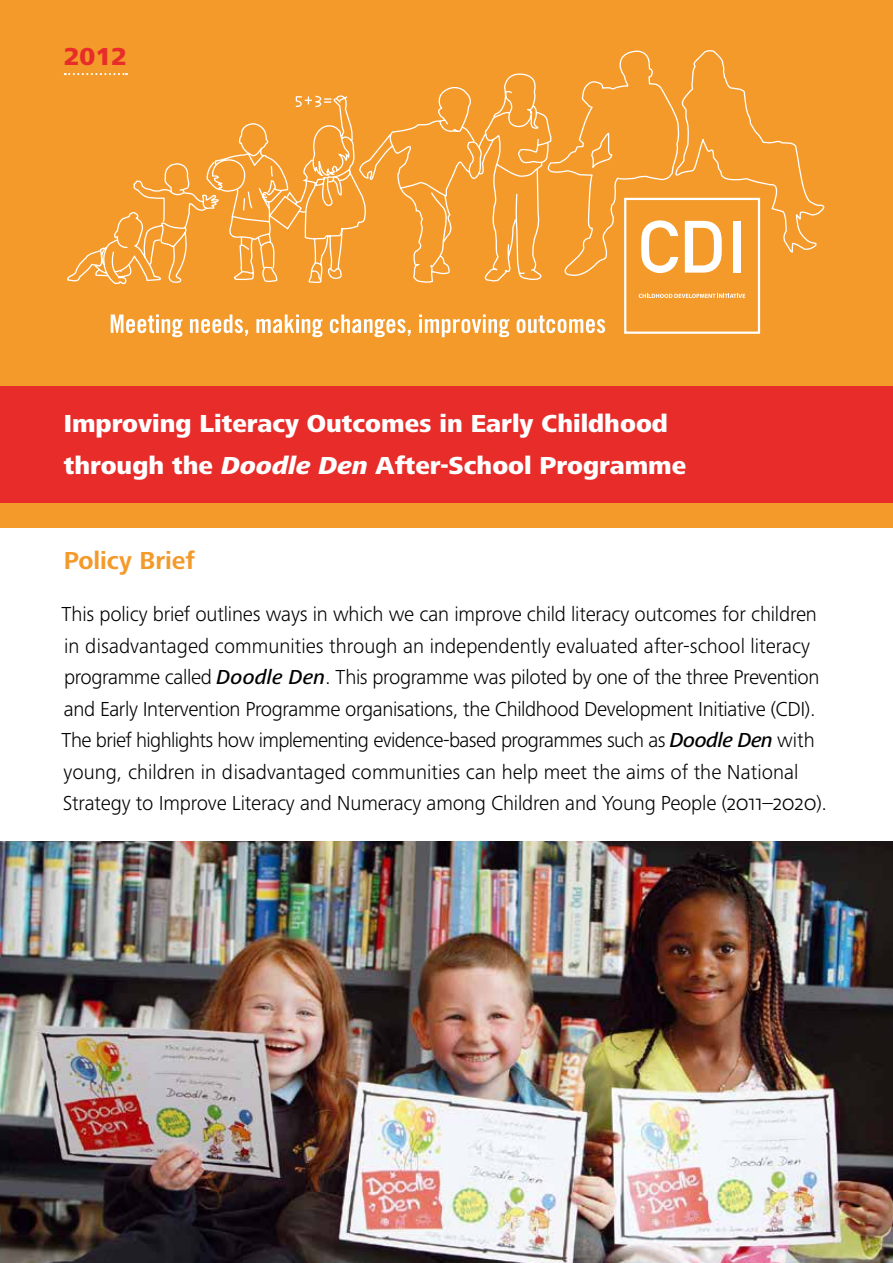
<style>
.page{position:relative;width:893px;height:1263px;background:#fff}
.page>*{position:absolute;margin:0;border:0;box-sizing:border-box;transform-origin:0 0}
.t1{font:800 25.5px/42px "Frutiger Next Pro";color:#fff}
.t2{font:700 25.5px "Frutiger Next Pro";color:#f39a2b}
.t3{font:800 25.5px "Frutiger Next Pro";color:#e72c2a}
.t4{font:300 21px/31.5px "Frutiger Next Pro";letter-spacing:-.01em;color:#000}
.s1{font-style:italic}
.s2{font-weight:500;font-style:italic}
</style>
<div class="page">
<div style="left:0;top:0;width:893px;height:527px;background:#f39a2b"></div>
<svg style="left:111px;top:314px;width:71px;height:23px"></svg>
<svg style="left:190px;top:314px;width:58px;height:22px"></svg>
<svg style="left:256px;top:314px;width:67px;height:23px"></svg>
<svg style="left:330px;top:314px;width:81px;height:23px"></svg>
<svg style="left:419px;top:314px;width:90px;height:23px"></svg>
<svg style="left:517px;top:315px;width:88px;height:18px"></svg>
<div style="left:624px;top:198px;width:136px;height:136px;border:2px solid #fff"></div>
<svg style="left:67px;top:251px;width:28px;height:31px"></svg>
<svg style="left:95px;top:51px;width:546px;height:238px"></svg>
<svg style="left:641px;top:50px;width:183px;height:223px"></svg>
<div style="left:733px;top:221px;width:8px;height:52px;background:#fff"></div>
<svg style="left:639px;top:294px;width:106px;height:4px"></svg>
<div style="left:0;top:386px;width:893px;height:117px;background:#e72c2a"></div>
<svg style="left:65px;top:73px;width:62px;height:2px"></svg>
<img style="left:0;top:842px;width:893px;height:421px">
<p class="t3" style="left:64px;top:41px;width:65px">2012</p>
<p class="t1" style="left:64px;top:403px;width:624px">Improving Literacy Outcomes in Early Childhood through the <span class="s1">Doodle Den</span> After-School Programme</p>
<p class="t2" style="left:64px;top:545px;width:132px">Policy Brief</p>
<p class="t4" style="left:61px;top:598px;width:767px">This policy brief outlines ways in which we can improve child literacy outcomes for children in disadvantaged communities through an independently evaluated after-school literacy programme called <span class="s2">Doodle Den</span>. This programme was piloted by one of the three Prevention and Early Intervention Programme organisations, the Childhood Development Initiative (CDI).<br>The brief highlights how implementing evidence-based programmes such as <span class="s2">Doodle Den</span> with young, children in disadvantaged communities can help meet the aims of the National Strategy to Improve Literacy and Numeracy among Children and Young People (2011–2020).</p>
</div>
